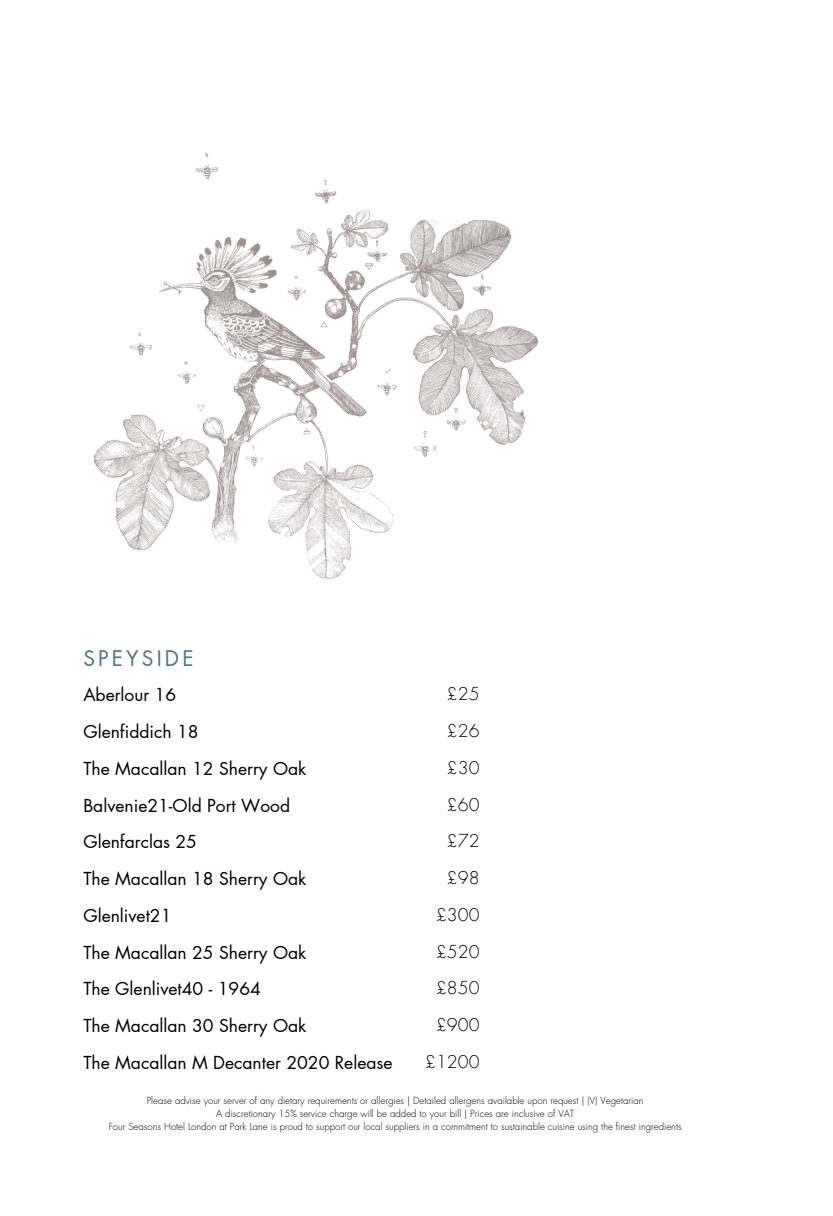
<style>
.page{position:relative;width:833px;height:1216px;background:#fff}
.page>*{position:absolute;margin:0;border:0;box-sizing:border-box;transform-origin:0 0}
.t1{font:21px "Futura LT Pro";letter-spacing:.15em;color:#4e767e}
.t2{font:17.5px "Futura LT Pro";color:#000}
.t3{font:300 17.5px "Futura LT Pro";color:#000}
.t4{font:300 9.62px "Futura LT Pro";color:#000}
</style>
<div class="page">
<img style="left:93px;top:152px;width:446px;height:428px">
<p class="t1" style="left:83px;top:648px;width:112px">SPEYSIDE</p>
<p class="t2" style="left:83px;top:686px;width:94px">Aberlour 16</p>
<p class="t2" style="left:83px;top:723px;width:117px">Glenfiddich 18</p>
<p class="t2" style="left:83px;top:760px;width:225px">The Macallan 12 Sherry Oak</p>
<p class="t2" style="left:83px;top:797px;width:208px">Balvenie21-Old Port Wood</p>
<p class="t2" style="left:83px;top:833px;width:115px">Glenfarclas 25</p>
<p class="t2" style="left:83px;top:870px;width:225px">The Macallan 18 Sherry Oak</p>
<p class="t2" style="left:83px;top:907px;width:90px">Glenlivet21</p>
<p class="t2" style="left:83px;top:944px;width:225px">The Macallan 25 Sherry Oak</p>
<p class="t2" style="left:83px;top:980px;width:179px">The Glenlivet40 - 1964</p>
<p class="t2" style="left:83px;top:1017px;width:225px">The Macallan 30 Sherry Oak</p>
<p class="t2" style="left:83px;top:1054px;width:311px">The Macallan M Decanter 2020 Release</p>
<p class="t3" style="left:447px;top:686px;width:34px">£25</p>
<p class="t3" style="left:447px;top:722px;width:34px">£26</p>
<p class="t3" style="left:447px;top:759px;width:34px">£30</p>
<p class="t3" style="left:447px;top:796px;width:34px">£60</p>
<p class="t3" style="left:447px;top:833px;width:34px">£72</p>
<p class="t3" style="left:447px;top:869px;width:34px">£98</p>
<p class="t3" style="left:436px;top:906px;width:45px">£300</p>
<p class="t3" style="left:436px;top:943px;width:45px">£520</p>
<p class="t3" style="left:436px;top:980px;width:45px">£850</p>
<p class="t3" style="left:436px;top:1016px;width:45px">£900</p>
<p class="t3" style="left:425px;top:1053px;width:56px">£1200</p>
<p class="t4" style="left:147px;top:1095px;width:498px">Please advise your server of any dietary requirements or allergies | Detailed allergens available upon request | (V) Vegetarian</p>
<p class="t4" style="left:216px;top:1108px;width:360px">A discretionary 15% service charge will be added to your bill | Prices are inclusive of VAT</p>
<p class="t4" style="left:109px;top:1121px;width:574px">Four Seasons Hotel London at Park Lane is proud to support our local suppliers in a commitment to sustainable cuisine using the finest ingredients</p>
</div>
